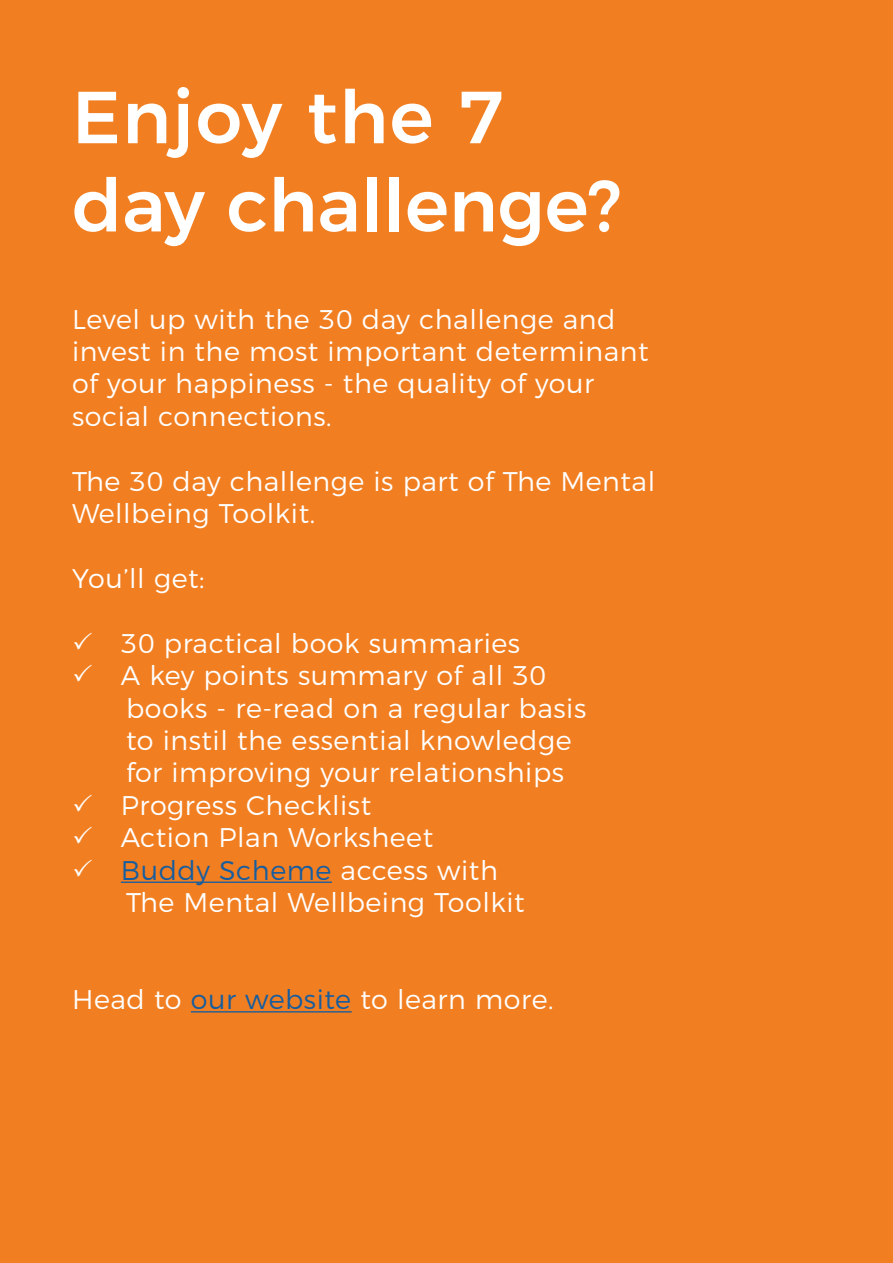
<style>
.page{position:relative;width:893px;height:1263px;background:#f17f22}
.page>*{position:absolute;margin:0;border:0;box-sizing:border-box;transform-origin:0 0}
.t1{font:500 73.5px "Montserrat";color:#fff}
.t2{font:500 73.5px "Montserrat";letter-spacing:.02em;color:#fff}
.t3{font:300 27px "Montserrat";letter-spacing:.02em;color:#fff}
.t4{font:300 27px "Montserrat";letter-spacing:.02em;color:#175d9e}
.s1{color:#fff}
.s2{color:#175d9e}
</style>
<div class="page">
<hr style="left:121px;top:881px;width:211px;height:2px;background:#175d9e">
<hr style="left:191px;top:1011px;width:161px;height:1px;background:#175d9e">
<p class="t2" style="left:72px;top:58px;width:433px">Enjoy the 7</p>
<p class="t1" style="left:72px;top:146px;width:551px">day challenge?</p>
<p class="t3" style="left:72px;top:298px;width:545px">Level up with the 30 day challenge and</p>
<p class="t3" style="left:72px;top:330px;width:578px">invest in the most important determinant</p>
<p class="t3" style="left:72px;top:363px;width:524px">of your happiness - the quality of your</p>
<p class="t3" style="left:72px;top:395px;width:261px">social connections.</p>
<p class="t3" style="left:72px;top:460px;width:585px">The 30 day challenge is part of The Mental</p>
<p class="t3" style="left:72px;top:492px;width:245px">Wellbeing Toolkit.</p>
<p class="t3" style="left:72px;top:557px;width:134px">You’ll get:</p>
<p class="t3" style="left:121px;top:622px;width:401px">30 practical book summaries</p>
<p class="t3" style="left:121px;top:654px;width:427px">A key points summary of all 30</p>
<p class="t3" style="left:126px;top:687px;width:462px">books - re-read on a regular basis</p>
<p class="t3" style="left:126px;top:719px;width:447px">to instil the essential knowledge</p>
<p class="t3" style="left:126px;top:751px;width:439px">for improving your relationships</p>
<p class="t3" style="left:121px;top:784px;width:252px">Progress Checklist</p>
<p class="t3" style="left:121px;top:816px;width:314px">Action Plan Worksheet</p>
<p class="t4" style="left:121px;top:849px;width:379px">Buddy Scheme <span class="s1">access with</span></p>
<p class="t3" style="left:126px;top:881px;width:400px">The Mental Wellbeing Toolkit</p>
<p class="t3" style="left:72px;top:978px;width:483px">Head to <span class="s2">our website</span> to learn more.</p>
</div>
